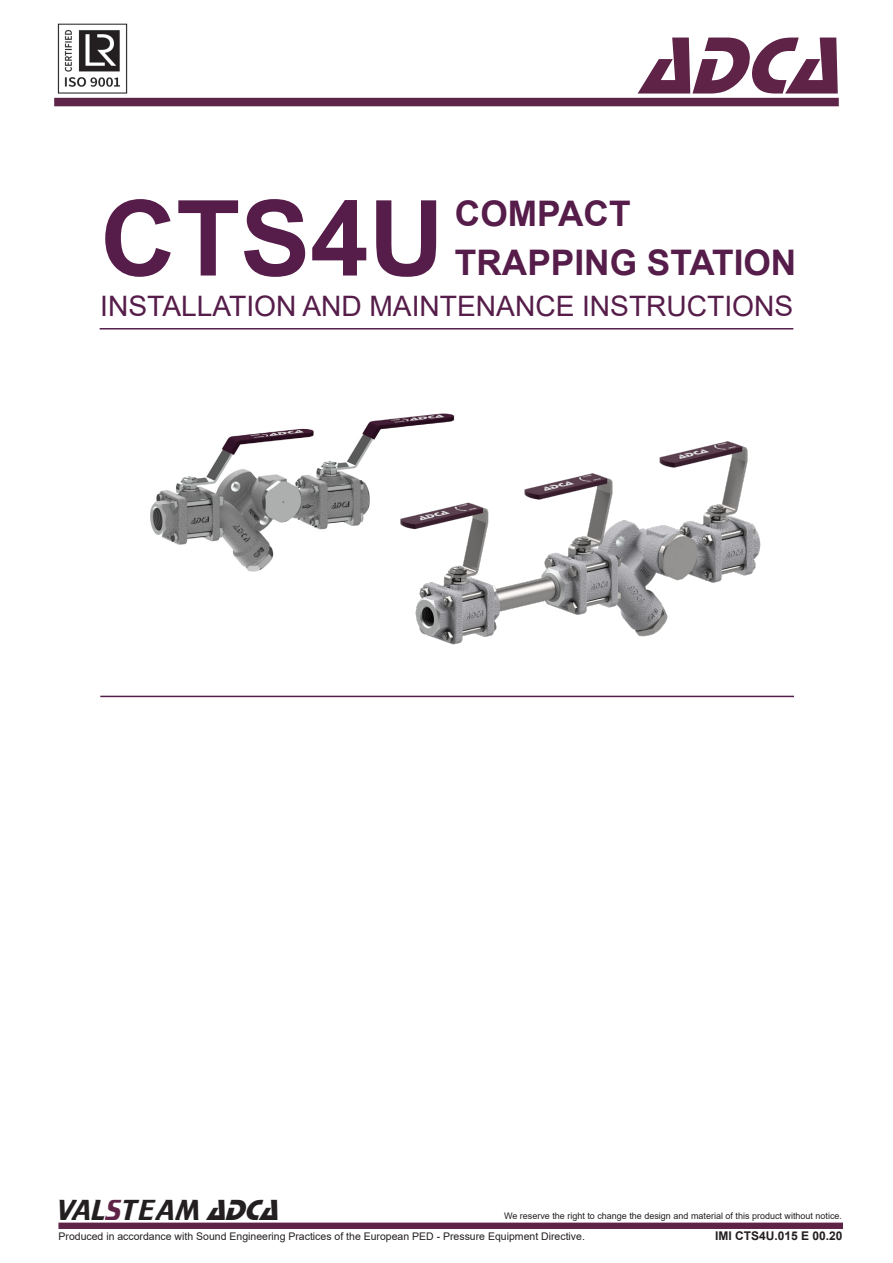
<style>
.page{position:relative;width:893px;height:1263px;background:#fff}
.page>*{position:absolute;margin:0;border:0;box-sizing:border-box;transform-origin:0 0}
.Ref__Produto{font:700 105px "Arial";color:#561d4a}
.t1{font:italic 84px "Stop D";color:#5f2348}
.Ref__Produto-2{font:700 35.25px "Arial";color:#561d4a}
.t2{font:30px "Trekker";color:#231f20}
.Capa_Nome_documento{font:28.2px "Arial";color:#561d4a}
.t3{font:700 12px "Arial";color:#231f20}
.t4{font:10.5px "Arial";color:#231f20}
.t5{font:9px "Arial";color:#231f20}
.s1{color:#5f2348}
.s2{font-family:"Stop D";font-style:italic}
</style>
<div class="page">
<div style="left:58px;top:1222px;width:785px;height:7px;background:#5f2348;border:2px solid #5f2348"></div>
<div style="left:54px;top:98px;width:785px;height:8px;background:#5e2348"></div>
<img style="left:57px;top:23px;width:71px;height:71px">
<img style="left:150px;top:413px;width:305px;height:159px">
<hr style="left:100px;top:696px;width:694px;height:1px;background:#561d4a">
<hr style="left:100px;top:328px;width:693px;height:1px;background:#561d4a">
<img style="left:394px;top:438px;width:367px;height:207px">
<p class="t1" style="left:639px;top:18px;width:227px">ADCA</p>
<p class="Ref__Produto" style="left:100px;top:165px;width:346px">CTS4U</p>
<p class="Capa_Nome_documento" style="left:100px;top:287px;width:695px">INSTALLATION AND MAINTENANCE INSTRUCTIONS</p>
<p class="Ref__Produto-2" style="left:455px;top:189px;width:177px">COMPACT</p>
<p class="Ref__Produto-2" style="left:455px;top:238px;width:343px">TRAPPING STATION</p>
<p class="t2" style="left:57px;top:1194px;width:232px">VAL<span class="s1">S</span>TEAM <span class="s2">ADCA</span></p>
<p class="t5" style="left:504px;top:1209px;width:340px">We reserve the right to change the design and material of this product without notice.</p>
<p class="t4" style="left:58px;top:1229px;width:528px">Produced in accordance with Sound Engineering Practices of the European PED - Pressure Equipment Directive.</p>
<p class="t3" style="left:715px;top:1227px;width:129px">IMI CTS4U.015 E 00.20</p>
</div>
